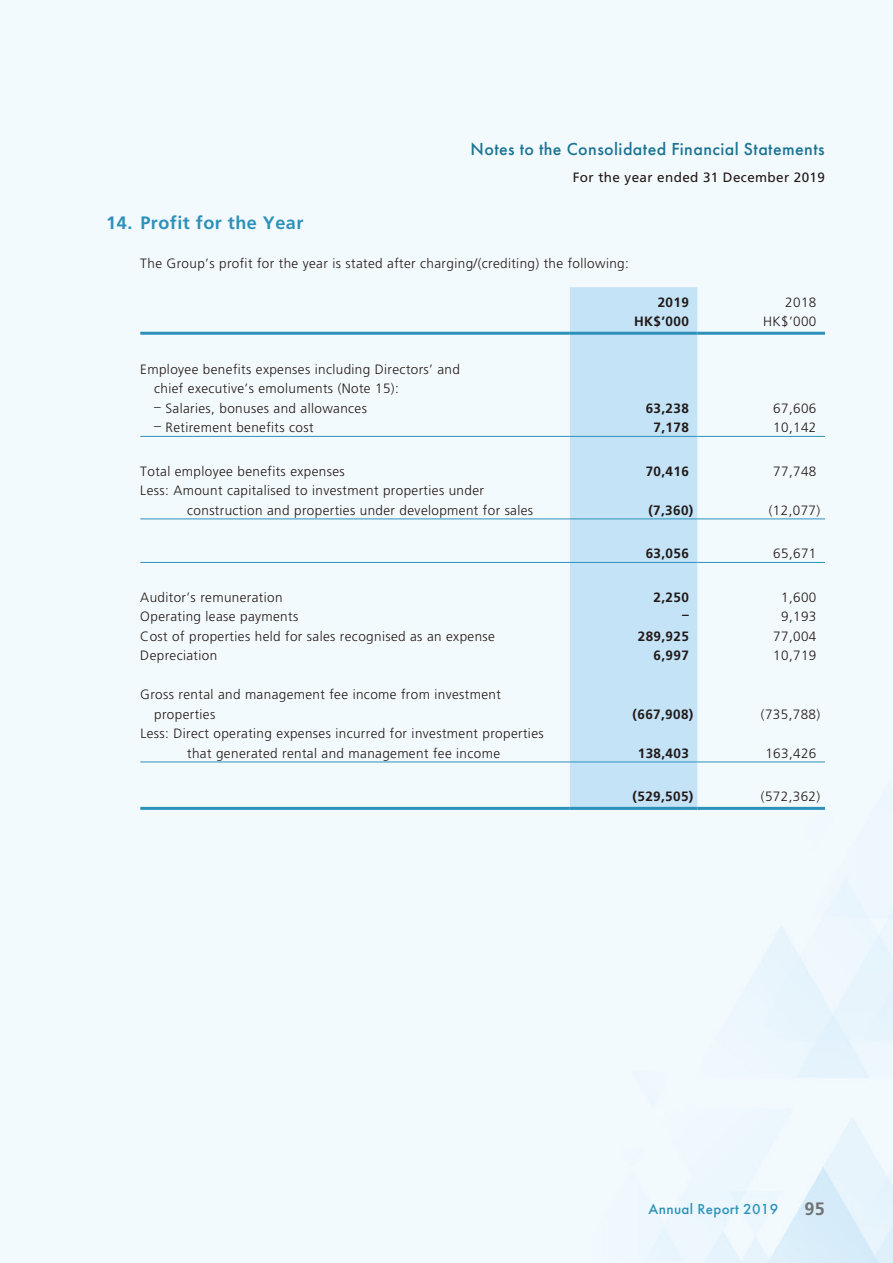
<style>
.page{position:relative;width:893px;height:1263px;background:#fff}
.page>*{position:absolute;margin:0;border:0;box-sizing:border-box;transform-origin:0 0}
.t1{font:500 18px "Futura PT";letter-spacing:.025em;color:#1c7494}
.t2{font:700 18px "Frutiger LT Std";letter-spacing:.03em;color:#2c91b9}
.t3{font:700 18px "Frutiger LT Std";color:#727272}
.t4{font:500 15px "Futura PT";letter-spacing:.025em;color:#2c91b9}
.t5{font:300 13.5px/19.5px "Frutiger LT Std";letter-spacing:.03em;color:#231916}
.t6{font:700 13.5px "Frutiger LT Std";letter-spacing:.03em;color:#231916}
.t7{font:13.5px "Frutiger LT Std";letter-spacing:.03em;color:#231916}
</style>
<div class="page">
<div style="left:570px;top:287px;width:127px;height:520px;background:#c4e3f7"></div>
<hr style="left:140px;top:332px;width:430px;height:3px;background:#2c91b9">
<hr style="left:570px;top:332px;width:127px;height:3px;background:#2c91b9">
<hr style="left:697px;top:332px;width:128px;height:3px;background:#2c91b9">
<hr style="left:140px;top:436px;width:430px;height:1px;background:#2c91b9">
<hr style="left:570px;top:436px;width:127px;height:1px;background:#2c91b9">
<hr style="left:697px;top:436px;width:128px;height:1px;background:#2c91b9">
<hr style="left:140px;top:518px;width:430px;height:1px;background:#2c91b9">
<hr style="left:570px;top:518px;width:127px;height:1px;background:#2c91b9">
<hr style="left:697px;top:518px;width:128px;height:1px;background:#2c91b9">
<hr style="left:140px;top:562px;width:430px;height:1px;background:#2c91b9">
<hr style="left:570px;top:562px;width:127px;height:1px;background:#2c91b9">
<hr style="left:697px;top:562px;width:128px;height:1px;background:#2c91b9">
<hr style="left:140px;top:761px;width:430px;height:1px;background:#2c91b9">
<hr style="left:570px;top:761px;width:127px;height:1px;background:#2c91b9">
<hr style="left:697px;top:761px;width:128px;height:1px;background:#2c91b9">
<hr style="left:140px;top:807px;width:430px;height:3px;background:#2c91b9">
<hr style="left:570px;top:807px;width:127px;height:3px;background:#2c91b9">
<hr style="left:697px;top:807px;width:128px;height:3px;background:#2c91b9">
<h1 class="t1" style="left:471px;top:138px;width:356px">Notes to the Consolidated Financial Statements</h1>
<p class="t7" style="left:573px;top:170px;width:254px">For the year ended 31 December 2019</p>
<h1 class="t2" style="left:106px;top:212px;width:199px">14. Profit for the Year</h1>
<p class="t5" style="left:140px;top:253px;width:490px">The Group’s profit for the year is stated after charging/(crediting) the following:</p>
<p class="t6" style="left:658px;top:294px;width:33px">2019</p>
<p class="t5" style="left:785px;top:292px;width:33px">2018</p>
<p class="t6" style="left:634px;top:314px;width:56px">HK$’000</p>
<p class="t5" style="left:763px;top:312px;width:55px">HK$’000</p>
<p class="t5" style="left:154px;top:359px;width:307px;text-indent:-14px">Employee benefits expenses including Directors’ and chief executive’s emoluments (Note 15):</p>
<p class="t5" style="left:154px;top:398px;width:214px">– Salaries, bonuses and allowances</p>
<p class="t6" style="left:646px;top:400px;width:45px">63,238</p>
<p class="t5" style="left:773px;top:398px;width:45px">67,606</p>
<p class="t5" style="left:154px;top:418px;width:161px">– Retirement benefits cost</p>
<p class="t6" style="left:654px;top:420px;width:37px">7,178</p>
<p class="t5" style="left:773px;top:418px;width:45px">10,142</p>
<p class="t5" style="left:140px;top:461px;width:206px">Total employee benefits expenses</p>
<p class="t6" style="left:646px;top:463px;width:45px">70,416</p>
<p class="t5" style="left:773px;top:461px;width:45px">77,748</p>
<p class="t5" style="left:187px;top:481px;width:347px;text-indent:-47px">Less: Amount capitalised to investment properties under construction and properties under development for sales</p>
<p class="t6" style="left:648px;top:502px;width:47px">(7,360)</p>
<p class="t5" style="left:769px;top:500px;width:53px">(12,077)</p>
<p class="t6" style="left:646px;top:546px;width:45px">63,056</p>
<p class="t5" style="left:773px;top:544px;width:45px">65,671</p>
<p class="t5" style="left:140px;top:588px;width:144px">Auditor’s remuneration</p>
<p class="t6" style="left:654px;top:589px;width:37px">2,250</p>
<p class="t5" style="left:781px;top:588px;width:37px">1,600</p>
<p class="t5" style="left:140px;top:607px;width:159px">Operating lease payments</p>
<p class="t6" style="left:682px;top:607px;width:8px">–</p>
<p class="t5" style="left:781px;top:607px;width:37px">9,193</p>
<p class="t5" style="left:140px;top:627px;width:356px">Cost of properties held for sales recognised as an expense</p>
<p class="t6" style="left:638px;top:628px;width:53px">289,925</p>
<p class="t5" style="left:773px;top:627px;width:45px">77,004</p>
<p class="t5" style="left:140px;top:646px;width:78px">Depreciation</p>
<p class="t6" style="left:654px;top:648px;width:37px">6,997</p>
<p class="t5" style="left:773px;top:646px;width:45px">10,719</p>
<p class="t5" style="left:154px;top:685px;width:348px;text-indent:-14px">Gross rental and management fee income from investment properties</p>
<p class="t6" style="left:633px;top:706px;width:62px">(667,908)</p>
<p class="t5" style="left:761px;top:704px;width:61px">(735,788)</p>
<p class="t5" style="left:140px;top:724px;width:405px;text-align:center">Less: Direct operating expenses incurred for investment properties that generated rental and management fee income</p>
<p class="t6" style="left:638px;top:745px;width:53px">138,403</p>
<p class="t5" style="left:765px;top:743px;width:53px">163,426</p>
<p class="t6" style="left:633px;top:789px;width:62px">(529,505)</p>
<p class="t5" style="left:761px;top:787px;width:61px">(572,362)</p>
<p class="t4" style="left:649px;top:1199px;width:131px">Annual Report 2019</p>
<h1 class="t3" style="left:804px;top:1198px;width:22px">95</h1>
</div>
